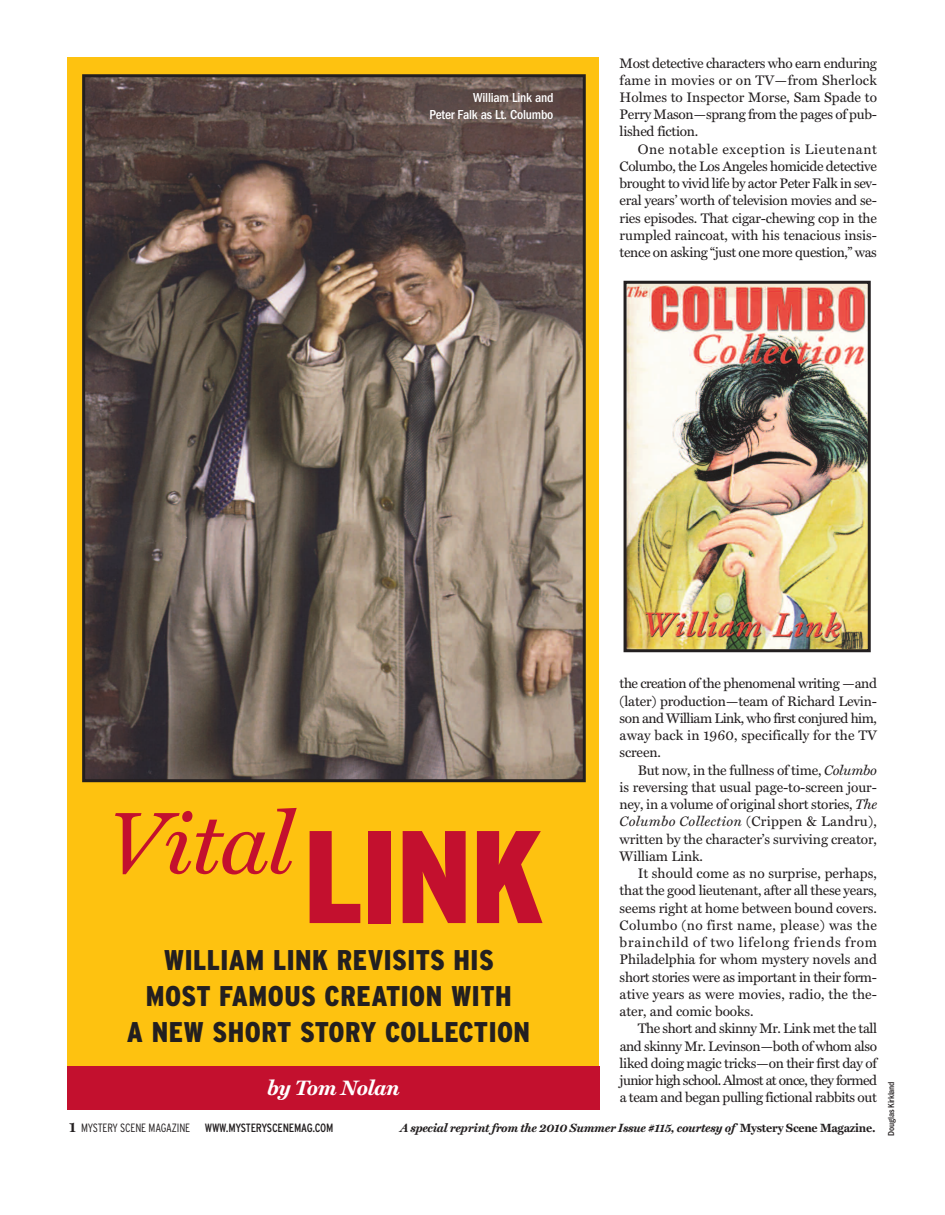
<style>
.page{position:relative;width:945px;height:1215px;background:#fff}
.page>*{position:absolute;margin:0;border:0;box-sizing:border-box;transform-origin:0 0}
.t1{font:italic 88.05px "Miller Text";letter-spacing:-.02em;color:#c3102e}
.t2{font:900 condensed 28.5px/36px "Interstate";letter-spacing:.015em;color:#231f20;text-align:center}
.t3{font:italic 700 21px "Miller Text";letter-spacing:-.015em;color:#fff}
.t4{font:13.8px/17.2px "Miller Text";letter-spacing:-.005em;color:#231f20;text-align:justify}
.t5{font:500 condensed 13.5px/17.2px "Franklin Gothic";letter-spacing:-.015em;color:#fff;text-align:right}
.t6{font:italic 700 12px "Miller Text";letter-spacing:-.02em;color:#231f20}
.t7{font:condensed 12px "Interstate";letter-spacing:-.015em;color:#231f20}
.t8{font:500 condensed 9px "Franklin Gothic";letter-spacing:-.015em;color:#231f20}
.s1{font-family:"Interstate";font-weight:900;font-style:normal;font-stretch:condensed;font-size:131.4px}
.s2{font-style:italic}
.s3{font-family:"Miller Text";font-weight:700;font-stretch:normal;font-size:15px}
.s4{font-weight:300}
.s5{font-style:normal}
</style>
<div class="page">
<div style="left:68px;top:58px;width:531px;height:1052px;background:#fec210"></div>
<div style="left:68px;top:1066px;width:532px;height:44px;background:#c3102e"></div>
<img style="left:86px;top:78px;width:496px;height:700px">
<div style="left:82px;top:74px;width:504px;height:708px;border:3px solid #231f20"></div>
<img style="left:628px;top:285px;width:239px;height:363px">
<div style="left:624px;top:281px;width:247px;height:371px;border:3px solid #231f20"></div>
<p class="t5" style="left:429px;top:89px;width:126px">William Link and<br>Peter Falk as Lt. Columbo</p>
<p class="t4" style="left:620px;top:54px;width:259px">Most detective characters who earn enduring fame in movies or on TV—from Sherlock Holmes to Inspector Morse, Sam Spade to Perry Mason—sprang from the pages of pub&shy;lished fiction.</p>
<p class="t4" style="left:620px;top:140px;width:259px;text-indent:18px">One notable exception is Lieutenant Columbo, the Los Angeles homicide detective brought to vivid life by actor Peter Falk in sev&shy;eral years’ worth of television movies and se&shy;ries episodes. That cigar-chewing cop in the rumpled raincoat, with his tenacious insis&shy;tence on asking “just one more question,” was</p>
<h1 class="t1" style="left:108px;top:791px;width:437px">Vital<span class="s1">LINK</span></h1>
<h2 class="t2" style="left:127px;top:943px;width:405px">WILLIAM LINK REVISITS HIS<br>MOST FAMOUS CREATION WITH<br>A NEW SHORT STORY COLLECTION</h2>
<h3 class="t3" style="left:267px;top:1075px;width:134px">by Tom Nolan</h3>
<p class="t4" style="left:620px;top:675px;width:259px">the creation of the phenomenal writing —and (later) production—team of Richard Levin&shy;son and William Link, who first conjured him, away back in 1960, specifically for the TV screen.</p>
<p class="t4" style="left:620px;top:761px;width:259px;text-indent:18px">But now, in the fullness of time, <span class="s2">Columbo </span>is reversing that usual page-to-screen jour&shy;ney, in a volume of original short stories, <span class="s2">The Columbo Collection</span> (Crippen &amp; Landru), written by the character’s surviving creator, William Link.</p>
<p class="t4" style="left:620px;top:865px;width:259px;text-indent:18px">It should come as no surprise, perhaps, that the good lieutenant, after all these years, seems right at home between bound covers.<br>Columbo (no first name, please) was the brainchild of two lifelong friends from Philadelphia for whom mystery novels and short stories were as important in their form&shy;ative years as were movies, radio, the the&shy;ater, and comic books.</p>
<p class="t4" style="left:620px;top:1020px;width:259px;text-indent:18px">The short and skinny Mr. Link met the tall and skinny Mr. Levinson—both of whom also liked doing magic tricks—on their first day of junior high school. Almost at once, they formed a team and began pulling fictional rabbits out</p>
<p class="t7" style="left:69px;top:1121px;width:266px"><span class="s3">1</span> <span class="s4">MYSTERY SCENE MAGAZINE</span> WWW.MYSTERYSCENEMAG.COM</p>
<p class="t6" style="left:400px;top:1121px;width:477px">A special reprint from the 2010 Summer Issue #115, courtesy of <span class="s5">Mystery Scene Magazine.</span></p>
<p class="t8" style="left:886px;top:1136px;width:56px;rotate:-90deg">Douglas Kirkland</p>
</div>
